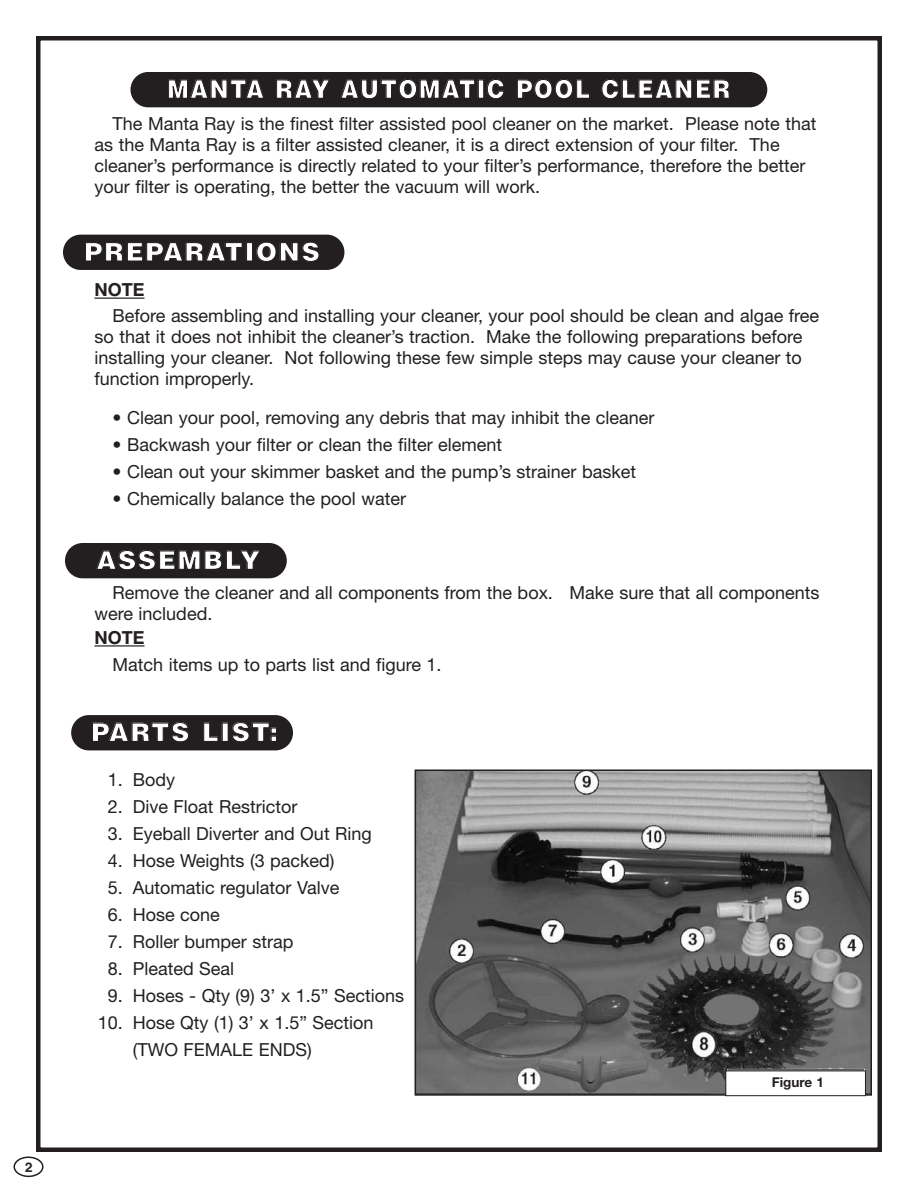
<style>
.page{position:relative;width:918px;height:1188px;background:#fff}
.page>*{position:absolute;margin:0;border:0;box-sizing:border-box;transform-origin:0 0}
.t1{font:900 25.5px "Helvetica";letter-spacing:.06em;color:#fff}
.t2{font:900 25.5px "Helvetica";letter-spacing:.06em;color:#fff;scale:.9 1}
.t3{font:18px/21px "Helvetica Neue";color:#231f20}
.t4{font:700 18px "Helvetica Neue";color:#231f20}
.t5{font:700 13.5px "Helvetica Neue";color:#231f20}
.t6{font:700 13.5px "Helvetica";color:#231f20}
</style>
<div class="page">
<div style="left:36px;top:36px;width:846px;height:1116px;border:4px solid #231f20"></div>
<div style="left:63px;top:235px;width:281px;height:35px;background:#231f20;border-radius:18px"></div>
<svg style="left:14px;top:1156px;width:30px;height:21px"></svg>
<hr style="left:94px;top:298px;width:51px;height:1px;background:#231f20">
<div style="left:130px;top:72px;width:637px;height:35px;background:#231f20;border-radius:18px"></div>
<div style="left:65px;top:543px;width:222px;height:35px;background:#231f20;border-radius:18px"></div>
<hr style="left:94px;top:645px;width:51px;height:2px;background:#231f20">
<div style="left:71px;top:715px;width:222px;height:35px;background:#231f20;border-radius:18px"></div>
<img style="left:418px;top:773px;width:451px;height:320px">
<div style="left:415px;top:770px;width:457px;height:326px;border:2px solid #231f20"></div>
<div style="left:726px;top:1071px;width:139px;height:24px;background:#fff"></div>
<div style="left:725px;top:1071px;width:141px;height:25px;border:1px solid #231f20"></div>
<p class="t6" style="left:25px;top:1161px;width:9px">2</p>
<h1 class="t2" style="left:167px;top:75px;width:627px">MANTA RAY AUTOMATIC POOL CLEANER</h1>
<p class="t3" style="left:94px;top:113px;width:723px;text-indent:18px">The Manta Ray is the finest filter assisted pool cleaner on the market. Please note that as the Manta Ray is a filter assisted cleaner, it is a direct extension of your filter. The cleaner’s performance is directly related to your filter’s performance, therefore the better your filter is operating, the better the vacuum will work.</p>
<h1 class="t1" style="left:84px;top:237px;width:237px">PREPARATIONS</h1>
<p class="t4" style="left:94px;top:279px;width:52px">NOTE</p>
<p class="t3" style="left:94px;top:305px;width:726px;text-indent:18px">Before assembling and installing your cleaner, your pool should be clean and algae free so that it does not inhibit the cleaner’s traction. Make the following preparations before installing your cleaner. Not following these few simple steps may cause your cleaner to function improperly.</p>
<p class="t3" style="left:112px;top:407px;width:544px">• Clean your pool, removing any debris that may inhibit the cleaner</p>
<p class="t3" style="left:112px;top:434px;width:391px">• Backwash your filter or clean the filter element</p>
<p class="t3" style="left:112px;top:461px;width:525px">• Clean out your skimmer basket and the pump’s strainer basket</p>
<p class="t3" style="left:112px;top:488px;width:295px">• Chemically balance the pool water</p>
<h1 class="t1" style="left:96px;top:546px;width:165px">ASSEMBLY</h1>
<p class="t3" style="left:94px;top:582px;width:727px;text-indent:18px">Remove the cleaner and all components from the box. Make sure that all components were included.</p>
<p class="t4" style="left:94px;top:627px;width:52px">NOTE</p>
<p class="t3" style="left:112px;top:654px;width:331px">Match items up to parts list and figure 1.</p>
<h1 class="t1" style="left:91px;top:718px;width:189px">PARTS LIST:</h1>
<p class="t3" style="left:108px;top:769px;width:69px">1. Body</p>
<p class="t3" style="left:108px;top:796px;width:191px">2. Dive Float Restrictor</p>
<p class="t3" style="left:108px;top:823px;width:266px">3. Eyeball Diverter and Out Ring</p>
<p class="t3" style="left:108px;top:850px;width:228px">4. Hose Weights (3 packed)</p>
<p class="t3" style="left:108px;top:877px;width:233px">5. Automatic regulator Valve</p>
<p class="t3" style="left:108px;top:904px;width:114px">6. Hose cone</p>
<p class="t3" style="left:108px;top:931px;width:187px">7. Roller bumper strap</p>
<p class="t3" style="left:108px;top:958px;width:128px">8. Pleated Seal</p>
<p class="t3" style="left:108px;top:985px;width:298px">9. Hoses - Qty (9) 3’ x 1.5” Sections</p>
<p class="t3" style="left:133px;top:1009px;width:242px;line-height:27px;text-indent:-35px">10. Hose Qty (1) 3’ x 1.5” Section (TWO FEMALE ENDS)</p>
<p class="t5" style="left:772px;top:1074px;width:54px">Figure 1</p>
</div>
